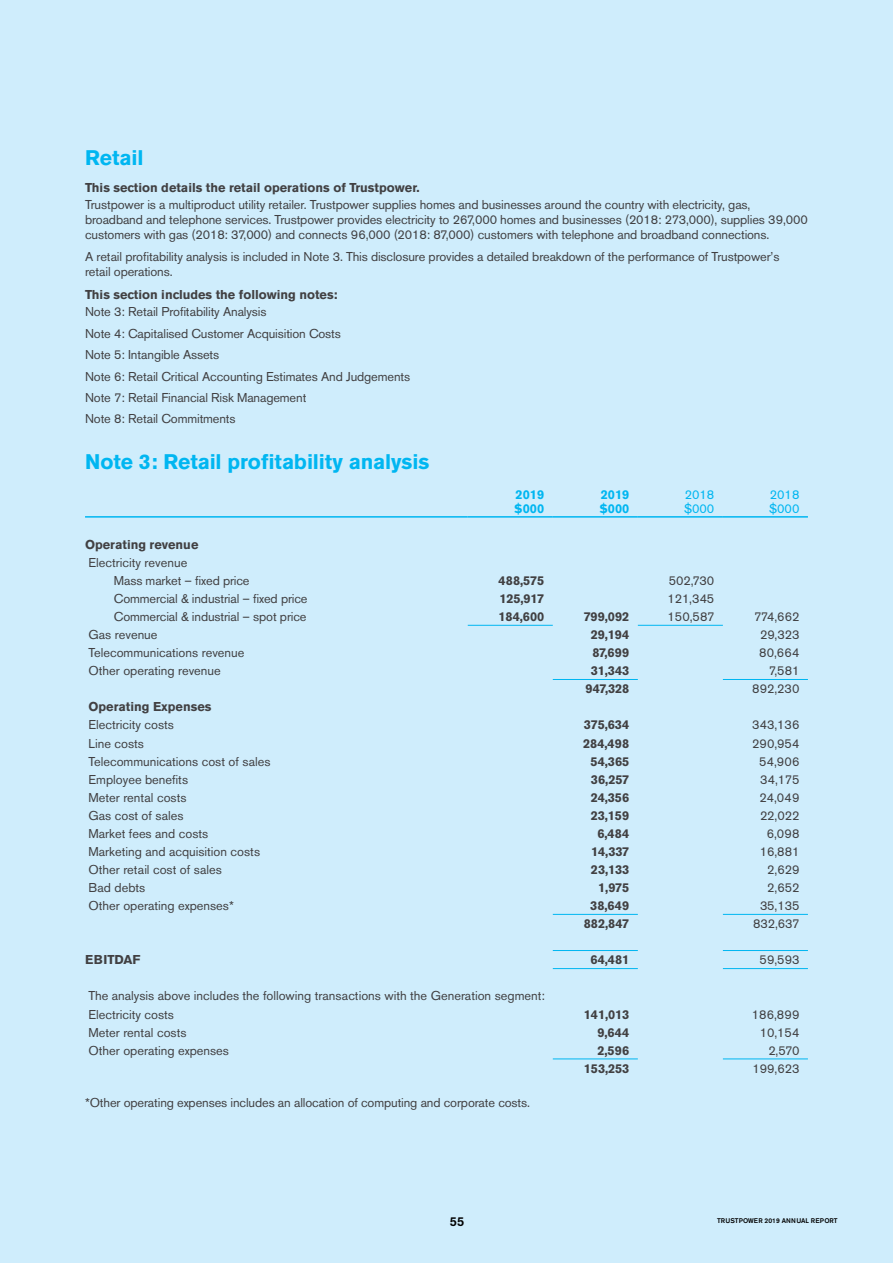
<style>
.page{position:relative;width:893px;height:1263px;background:#cfedfc}
.page>*{position:absolute;margin:0;border:0;box-sizing:border-box;transform-origin:0 0}
.t1{font:700 21px "Akzidenz Grotesk BE";letter-spacing:-.005em;color:#00b6f1}
.t2{font:12.75px/21.5px "Akzidenz Grotesk BE";letter-spacing:-.01em;color:#414042}
.t3{font:700 12.75px "Akzidenz Grotesk BE";color:#414042}
.t4{font:700 12.75px/13.5px "Akzidenz Grotesk BE";color:#00b6f1}
.t5{font:12.75px/13.5px "Akzidenz Grotesk BE";color:#00b6f1}
.t6{font:500 12.75px "Akzidenz Grotesk BE";color:#000}
.t7{font:500 6.75px "Akzidenz Grotesk BE";letter-spacing:.01em;color:#000}
</style>
<div class="page">
<hr style="left:85px;top:516px;width:383px;height:2px;background:#00b6f1">
<hr style="left:468px;top:516px;width:85px;height:2px;background:#00b6f1">
<hr style="left:553px;top:516px;width:85px;height:2px;background:#00b6f1">
<hr style="left:638px;top:516px;width:85px;height:2px;background:#00b6f1">
<hr style="left:723px;top:516px;width:85px;height:2px;background:#00b6f1">
<hr style="left:468px;top:625px;width:85px;height:1px;background:#00b6f1">
<hr style="left:638px;top:625px;width:85px;height:1px;background:#00b6f1">
<hr style="left:553px;top:679px;width:85px;height:1px;background:#00b6f1">
<hr style="left:723px;top:679px;width:85px;height:1px;background:#00b6f1">
<hr style="left:553px;top:914px;width:85px;height:1px;background:#00b6f1">
<hr style="left:723px;top:914px;width:85px;height:1px;background:#00b6f1">
<hr style="left:553px;top:950px;width:85px;height:1px;background:#00b6f1">
<hr style="left:553px;top:968px;width:85px;height:1px;background:#00b6f1">
<hr style="left:723px;top:950px;width:85px;height:1px;background:#00b6f1">
<hr style="left:723px;top:968px;width:85px;height:1px;background:#00b6f1">
<hr style="left:553px;top:1059px;width:85px;height:1px;background:#00b6f1">
<hr style="left:723px;top:1059px;width:85px;height:1px;background:#00b6f1">
<h1 class="t1" style="left:85px;top:145px;width:60px">Retail</h1>
<p class="t3" style="left:85px;top:181px;width:336px">This section details the retail operations of Trustpower.</p>
<p class="t2" style="left:85px;top:198px;width:724px;line-height:15px">Trustpower is a multiproduct utility retailer. Trustpower supplies homes and businesses around the country with electricity, gas, broadband and telephone services. Trustpower provides electricity to 267,000 homes and businesses (2018: 273,000), supplies 39,000 customers with gas (2018: 37,000) and connects 96,000 (2018: 87,000) customers with telephone and broadband connections.</p>
<p class="t2" style="left:85px;top:249px;width:696px;line-height:15px">A retail profitability analysis is included in Note 3. This disclosure provides a detailed breakdown of the performance of Trustpower’s retail operations.</p>
<p class="t3" style="left:85px;top:287px;width:254px">This section includes the following notes:</p>
<p class="t2" style="left:85px;top:301px;width:327px">Note 3: Retail Profitability Analysis<br>Note 4: Capitalised Customer Acquisition Costs<br>Note 5: Intangible Assets<br>Note 6: Retail Critical Accounting Estimates And Judgements Note 7: Retail Financial Risk Management<br>Note 8: Retail Commitments</p>
<h1 class="t1" style="left:85px;top:449px;width:346px">Note 3: Retail profitability analysis</h1>
<p class="t4" style="left:514px;top:488px;width:32px">2019 $000</p>
<p class="t4" style="left:599px;top:488px;width:32px">2019 $000</p>
<p class="t5" style="left:684px;top:488px;width:32px">2018 $000</p>
<p class="t5" style="left:769px;top:488px;width:32px">2018 $000</p>
<p class="t3" style="left:85px;top:537px;width:115px">Operating revenue</p>
<p class="t2" style="left:114px;top:553px;width:137px;line-height:18px;text-indent:-25px">Electricity revenue<br>Mass market – fixed price</p>
<p class="t3" style="left:499px;top:573px;width:47px">488,575</p>
<p class="t2" style="left:669px;top:570px;width:47px">502,730</p>
<p class="t2" style="left:114px;top:588px;width:195px">Commercial &amp; industrial – fixed price</p>
<p class="t3" style="left:499px;top:591px;width:46px">125,917</p>
<p class="t2" style="left:667px;top:588px;width:49px">121,345</p>
<p class="t2" style="left:114px;top:606px;width:194px">Commercial &amp; industrial – spot price</p>
<p class="t3" style="left:498px;top:609px;width:47px">184,600</p>
<p class="t3" style="left:584px;top:609px;width:47px">799,092</p>
<p class="t2" style="left:668px;top:606px;width:48px">150,587</p>
<p class="t2" style="left:754px;top:606px;width:47px">774,662</p>
<p class="t2" style="left:89px;top:624px;width:71px">Gas revenue</p>
<p class="t3" style="left:591px;top:627px;width:40px">29,194</p>
<p class="t2" style="left:760px;top:624px;width:41px">29,323</p>
<p class="t2" style="left:89px;top:642px;width:157px">Telecommunications revenue</p>
<p class="t3" style="left:593px;top:645px;width:38px">87,699</p>
<p class="t2" style="left:759px;top:642px;width:42px">80,664</p>
<p class="t2" style="left:89px;top:660px;width:134px">Other operating revenue</p>
<p class="t3" style="left:591px;top:663px;width:40px">31,343</p>
<p class="t2" style="left:769px;top:660px;width:32px">7,581</p>
<p class="t3" style="left:585px;top:681px;width:45px">947,328</p>
<p class="t2" style="left:752px;top:678px;width:49px">892,230</p>
<p class="t3" style="left:89px;top:699px;width:124px">Operating Expenses</p>
<p class="t2" style="left:89px;top:714px;width:87px">Electricity costs</p>
<p class="t3" style="left:584px;top:718px;width:47px">375,634</p>
<p class="t2" style="left:752px;top:714px;width:49px">343,136</p>
<p class="t2" style="left:89px;top:732px;width:57px">Line costs</p>
<p class="t3" style="left:583px;top:736px;width:48px">284,498</p>
<p class="t2" style="left:752px;top:732px;width:49px">290,954</p>
<p class="t2" style="left:89px;top:750px;width:184px">Telecommunications cost of sales</p>
<p class="t3" style="left:590px;top:754px;width:40px">54,365</p>
<p class="t2" style="left:759px;top:750px;width:42px">54,906</p>
<p class="t2" style="left:89px;top:768px;width:101px">Employee benefits</p>
<p class="t3" style="left:591px;top:772px;width:40px">36,257</p>
<p class="t2" style="left:760px;top:768px;width:41px">34,175</p>
<p class="t2" style="left:89px;top:786px;width:100px">Meter rental costs</p>
<p class="t3" style="left:591px;top:790px;width:40px">24,356</p>
<p class="t2" style="left:759px;top:786px;width:41px">24,049</p>
<p class="t2" style="left:89px;top:805px;width:97px">Gas cost of sales</p>
<p class="t3" style="left:591px;top:808px;width:40px">23,159</p>
<p class="t2" style="left:760px;top:805px;width:41px">22,022</p>
<p class="t2" style="left:89px;top:823px;width:121px">Market fees and costs</p>
<p class="t3" style="left:597px;top:826px;width:33px">6,484</p>
<p class="t2" style="left:767px;top:823px;width:34px">6,098</p>
<p class="t2" style="left:89px;top:841px;width:173px">Marketing and acquisition costs</p>
<p class="t3" style="left:591px;top:844px;width:40px">14,337</p>
<p class="t2" style="left:760px;top:841px;width:41px">16,881</p>
<p class="t2" style="left:89px;top:859px;width:135px">Other retail cost of sales</p>
<p class="t3" style="left:591px;top:862px;width:40px">23,133</p>
<p class="t2" style="left:767px;top:859px;width:34px">2,629</p>
<p class="t2" style="left:89px;top:877px;width:58px">Bad debts</p>
<p class="t3" style="left:598px;top:880px;width:33px">1,975</p>
<p class="t2" style="left:767px;top:877px;width:34px">2,652</p>
<p class="t2" style="left:89px;top:895px;width:147px">Other operating expenses*</p>
<p class="t3" style="left:590px;top:898px;width:41px">38,649</p>
<p class="t2" style="left:760px;top:895px;width:41px">35,135</p>
<p class="t3" style="left:584px;top:916px;width:47px">882,847</p>
<p class="t2" style="left:753px;top:913px;width:48px">832,637</p>
<p class="t3" style="left:85px;top:952px;width:57px">EBITDAF</p>
<p class="t3" style="left:590px;top:952px;width:40px">64,481</p>
<p class="t2" style="left:759px;top:949px;width:41px">59,593</p>
<p class="t2" style="left:89px;top:987px;width:458px;line-height:18px">The analysis above includes the following transactions with the Generation segment:<br>Electricity costs</p>
<p class="t3" style="left:584px;top:1007px;width:47px">141,013</p>
<p class="t2" style="left:752px;top:1003px;width:49px">186,899</p>
<p class="t2" style="left:89px;top:1021px;width:100px">Meter rental costs</p>
<p class="t3" style="left:597px;top:1025px;width:33px">9,644</p>
<p class="t2" style="left:760px;top:1021px;width:41px">10,154</p>
<p class="t2" style="left:89px;top:1039px;width:142px">Other operating expenses</p>
<p class="t3" style="left:597px;top:1043px;width:33px">2,596</p>
<p class="t2" style="left:768px;top:1039px;width:33px">2,570</p>
<p class="t3" style="left:584px;top:1061px;width:47px">153,253</p>
<p class="t2" style="left:752px;top:1057px;width:49px">199,623</p>
<p class="t2" style="left:85px;top:1092px;width:447px">*Other operating expenses includes an allocation of computing and corporate costs.</p>
<p class="t7" style="left:708px;top:1214px;width:122px">TRUSTPOWER 2019 ANNUAL REPORT</p>
<p class="t6" style="left:450px;top:1214px;width:16px">55</p>
<p class="t7" style="left:717px;top:1216px;width:122px">TRUSTPOWER 2019 ANNUAL REPORT</p>
</div>
